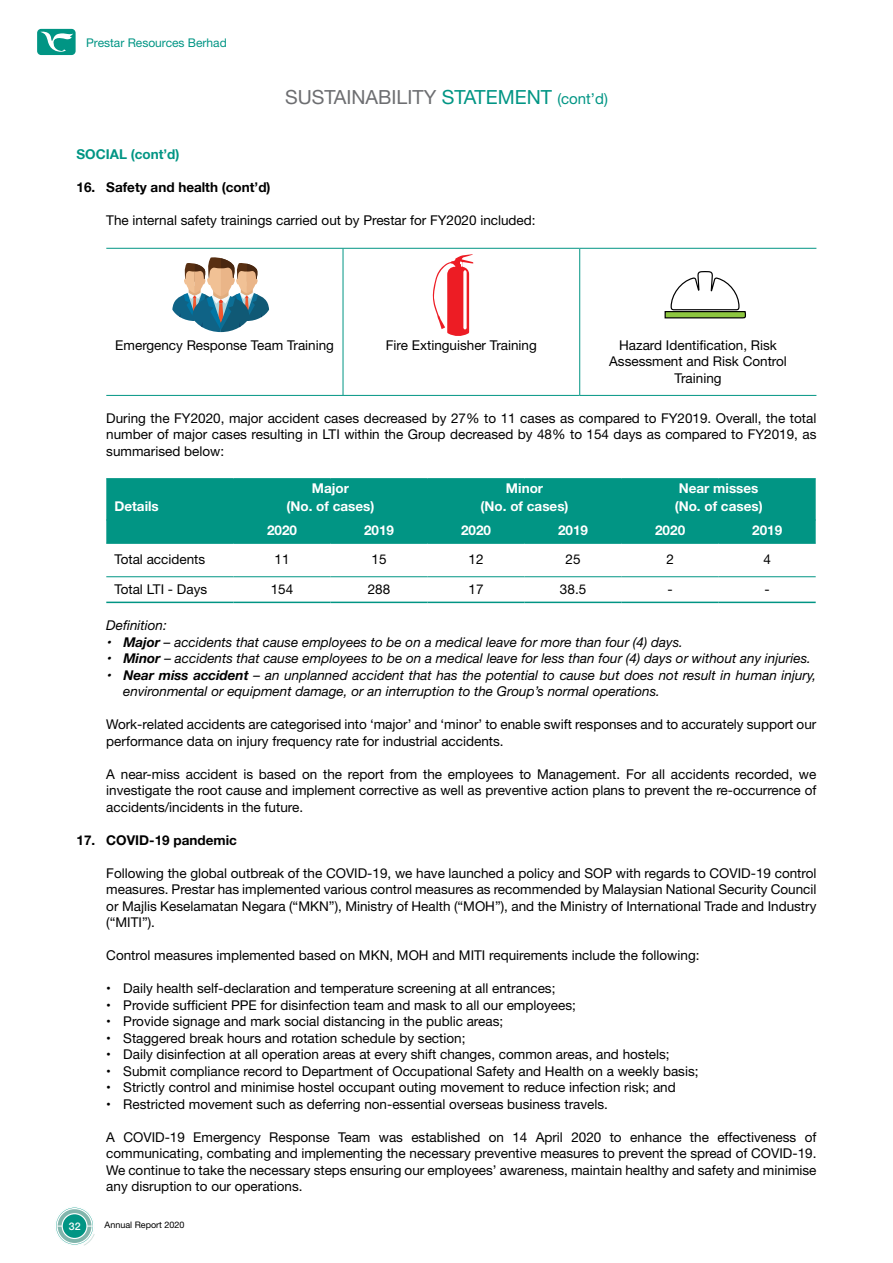
<style>
.page{position:relative;width:893px;height:1263px;background:#fff}
.page>*{position:absolute;margin:0;border:0;box-sizing:border-box;transform-origin:0 0}
.t1{font:19.5px "Helvetica Neue";color:#019584}
.t2{font:19.5px "Helvetica Neue";color:#6d6e71}
.t3{font:13.5px/16.5px "Helvetica Neue";color:#000;text-align:justify}
.t4{font:italic 13.5px/16.5px "Helvetica Neue";color:#000}
.t5{font:700 13.5px/18px "Helvetica Neue";color:#fff;text-align:center}
.t6{font:700 13.5px "Helvetica 75";color:#000}
.t7{font:700 13.5px "Helvetica Neue";color:#000}
.t8{font:700 13.5px "Helvetica Neue";color:#019584}
.t9{font:12px "Helvetica Neue";color:#019584}
.t10{font:500 10.5px "Helvetica Neue";color:#fff}
.t11{font:9px "Helvetica Neue";color:#000}
.s1{color:#6d6e71}
.s2{font-size:15px}
.s3{font-family:"Helvetica 75"}
.s4{font-family:"Helvetica Neue"}
.s5{font-weight:700}
</style>
<div class="page">
<div style="left:37px;top:29px;width:39px;height:26px;background:#019584;border-radius:4px"></div>
<svg style="left:40px;top:31px;width:33px;height:21px"></svg>
<svg style="left:56px;top:1207px;width:39px;height:39px"></svg>
<hr style="left:57px;top:1225px;width:36px;height:1px;background:#fff">
<svg style="left:62px;top:1213px;width:26px;height:26px"></svg>
<div style="left:63px;top:1214px;width:23px;height:24px;background:#019584;border-radius:50%"></div>
<hr style="left:106px;top:248px;width:237px;height:1px;background:#019584">
<hr style="left:343px;top:248px;width:237px;height:1px;background:#019584">
<hr style="left:343px;top:249px;width:1px;height:146px;background:#019584">
<hr style="left:580px;top:248px;width:236px;height:1px;background:#019584">
<hr style="left:579px;top:249px;width:1px;height:146px;background:#019584">
<hr style="left:106px;top:395px;width:237px;height:1px;background:#019584">
<hr style="left:343px;top:395px;width:237px;height:1px;background:#019584">
<hr style="left:580px;top:395px;width:236px;height:1px;background:#019584">
<div style="left:106px;top:479px;width:710px;height:64px;background:#019584"></div>
<hr style="left:106px;top:478px;width:127px;height:1px;background:#019584">
<hr style="left:233px;top:478px;width:97px;height:1px;background:#019584">
<hr style="left:330px;top:478px;width:98px;height:1px;background:#019584">
<hr style="left:428px;top:478px;width:97px;height:1px;background:#019584">
<hr style="left:525px;top:478px;width:97px;height:1px;background:#019584">
<hr style="left:622px;top:478px;width:97px;height:1px;background:#019584">
<hr style="left:719px;top:478px;width:97px;height:1px;background:#019584">
<hr style="left:106px;top:520px;width:127px;height:1px;background:#019584">
<hr style="left:233px;top:520px;width:97px;height:1px;background:#019584">
<hr style="left:330px;top:520px;width:98px;height:1px;background:#019584">
<hr style="left:428px;top:520px;width:97px;height:1px;background:#019584">
<hr style="left:525px;top:520px;width:97px;height:1px;background:#019584">
<hr style="left:622px;top:520px;width:97px;height:1px;background:#019584">
<hr style="left:719px;top:520px;width:97px;height:1px;background:#019584">
<hr style="left:106px;top:543px;width:127px;height:1px;background:#019584">
<hr style="left:233px;top:543px;width:97px;height:1px;background:#019584">
<hr style="left:330px;top:543px;width:98px;height:1px;background:#019584">
<hr style="left:428px;top:543px;width:97px;height:1px;background:#019584">
<hr style="left:525px;top:543px;width:97px;height:1px;background:#019584">
<hr style="left:622px;top:543px;width:97px;height:1px;background:#019584">
<hr style="left:719px;top:543px;width:97px;height:1px;background:#019584">
<hr style="left:106px;top:576px;width:127px;height:1px;background:#019584">
<hr style="left:233px;top:576px;width:97px;height:1px;background:#019584">
<hr style="left:330px;top:576px;width:98px;height:1px;background:#019584">
<hr style="left:428px;top:576px;width:97px;height:1px;background:#019584">
<hr style="left:525px;top:576px;width:97px;height:1px;background:#019584">
<hr style="left:622px;top:576px;width:97px;height:1px;background:#019584">
<hr style="left:719px;top:576px;width:97px;height:1px;background:#019584">
<hr style="left:106px;top:602px;width:127px;height:1px;background:#019584">
<hr style="left:233px;top:602px;width:97px;height:1px;background:#019584">
<hr style="left:330px;top:602px;width:98px;height:1px;background:#019584">
<hr style="left:428px;top:602px;width:97px;height:1px;background:#019584">
<hr style="left:525px;top:602px;width:97px;height:1px;background:#019584">
<hr style="left:622px;top:602px;width:97px;height:1px;background:#019584">
<hr style="left:719px;top:602px;width:97px;height:1px;background:#019584">
<svg style="left:664px;top:271px;width:82px;height:48px"></svg>
<svg style="left:432px;top:254px;width:42px;height:82px"></svg>
<svg style="left:172px;top:257px;width:97px;height:75px"></svg>
<p class="t9" style="left:86px;top:34px;width:142px">Prestar Resources Berhad</p>
<h1 class="t2" style="left:285px;top:83px;width:91px">Su stai nabili</h1>
<h1 class="t1" style="left:412px;top:83px;width:197px"><span class="s1">ty</span> Statem ent <span class="s2">(cont’d)</span></h1>
<p class="t8" style="left:77px;top:146px;width:105px"><span class="s3">Social</span> (cont’d)</p>
<p class="t6" style="left:77px;top:179px;width:196px">16. Safety and health <span class="s4">(cont’d)</span></p>
<p class="t3" style="left:106px;top:213px;width:431px">The internal safety trainings carried out by Prestar for FY2020 included:</p>
<p class="t3" style="left:115px;top:337px;width:220px">Emergency Response Team Training</p>
<p class="t3" style="left:386px;top:337px;width:153px">Fire Extinguisher Training</p>
<p class="t3" style="left:609px;top:337px;width:179px;text-align:center">Hazard Identification, Risk<br>Assessment and Risk Control<br>Training</p>
<p class="t3" style="left:106px;top:410px;width:712px">During the FY2020, major accident cases decreased by 27% to 11 cases as compared to FY2019. Overall, the total number of major cases resulting in LTI within the Group decreased by 48% to 154 days as compared to FY2019, as summarised below:</p>
<p class="t5" style="left:114px;top:497px;width:46px">Details</p>
<p class="t5" style="left:287px;top:479px;width:89px">Major<br>(No. of cases)</p>
<p class="t5" style="left:481px;top:479px;width:89px">Minor<br>(No. of cases)</p>
<p class="t5" style="left:675px;top:479px;width:89px">Near misses (No. of cases)</p>
<p class="t5" style="left:267px;top:521px;width:32px">2020</p>
<p class="t5" style="left:364px;top:521px;width:32px">2019</p>
<p class="t5" style="left:461px;top:521px;width:32px">2020</p>
<p class="t5" style="left:558px;top:521px;width:32px">2019</p>
<p class="t5" style="left:655px;top:521px;width:32px">2020</p>
<p class="t5" style="left:752px;top:521px;width:32px">2019</p>
<p class="t3" style="left:114px;top:552px;width:92px">Total accidents</p>
<p class="t3" style="left:274px;top:552px;width:17px">11</p>
<p class="t3" style="left:372px;top:552px;width:17px">15</p>
<p class="t3" style="left:469px;top:552px;width:17px">12</p>
<p class="t3" style="left:566px;top:552px;width:17px">25</p>
<p class="t3" style="left:666px;top:552px;width:9px">2</p>
<p class="t3" style="left:763px;top:552px;width:9px">4</p>
<p class="t3" style="left:114px;top:582px;width:94px">Total LTI - Days</p>
<p class="t3" style="left:271px;top:582px;width:24px">154</p>
<p class="t3" style="left:368px;top:582px;width:24px">288</p>
<p class="t3" style="left:469px;top:582px;width:17px">17</p>
<p class="t3" style="left:560px;top:582px;width:28px">38.5</p>
<p class="t3" style="left:667px;top:582px;width:7px">-</p>
<p class="t3" style="left:765px;top:582px;width:7px">-</p>
<p class="t4" style="left:106px;top:618px;width:62px">Definition:</p>
<p class="t4" style="left:106px;top:634px;width:578px"><span class="s5">• Major</span> – accidents that cause employees to be on a medical leave for more than four (4) days.</p>
<p class="t4" style="left:106px;top:651px;width:706px"><span class="s5">• Minor</span> – accidents that cause employees to be on a medical leave for less than four (4) days or without any injuries.</p>
<p class="t4" style="left:123px;top:667px;width:694px;text-indent:-17px"><span class="s5">• Near miss accident</span> – an unplanned accident that has the potential to cause but does not result in human injury, environmental or equipment damage, or an interruption to the Group’s normal operations.</p>
<p class="t3" style="left:106px;top:717px;width:712px">Work-related accidents are categorised into ‘major’ and ‘minor’ to enable swift responses and to accurately support our performance data on injury frequency rate for industrial accidents.</p>
<p class="t3" style="left:106px;top:766px;width:712px">A near-miss accident is based on the report from the employees to Management. For all accidents recorded, we investigate the root cause and implement corrective as well as preventive action plans to prevent the re-occurrence of accidents/incidents in the future.</p>
<p class="t7" style="left:77px;top:831px;width:162px">17. COVID-19 pandemic</p>
<p class="t3" style="left:106px;top:865px;width:712px">Following the global outbreak of the COVID-19, we have launched a policy and SOP with regards to COVID-19 control measures. Prestar has implemented various control measures as recommended by Malaysian National Security Council or Majlis Keselamatan Negara (“MKN”), Ministry of Health (“MOH”), and the Ministry of International Trade and Industry (“MITI”).</p>
<p class="t3" style="left:106px;top:948px;width:595px">Control measures implemented based on MKN, MOH and MITI requirements include the following:</p>
<p class="t3" style="left:106px;top:981px;width:451px">• Daily health self-declaration and temperature screening at all entrances;</p>
<p class="t3" style="left:106px;top:997px;width:471px">• Provide sufficient PPE for disinfection team and mask to all our employees;</p>
<p class="t3" style="left:106px;top:1014px;width:398px">• Provide signage and mark social distancing in the public areas;</p>
<p class="t3" style="left:106px;top:1030px;width:361px">• Staggered break hours and rotation schedule by section;</p>
<p class="t3" style="left:106px;top:1047px;width:565px">• Daily disinfection at all operation areas at every shift changes, common areas, and hostels;</p>
<p class="t3" style="left:106px;top:1063px;width:594px">• Submit compliance record to Department of Occupational Safety and Health on a weekly basis;</p>
<p class="t3" style="left:106px;top:1080px;width:571px">• Strictly control and minimise hostel occupant outing movement to reduce infection risk; and</p>
<p class="t3" style="left:106px;top:1096px;width:503px">• Restricted movement such as deferring non-essential overseas business travels.</p>
<p class="t3" style="left:106px;top:1129px;width:712px">A COVID-19 Emergency Response Team was established on 14 April 2020 to enhance the effectiveness of communicating, combating and implementing the necessary preventive measures to prevent the spread of COVID-19.<br>We continue to take the necessary steps ensuring our employees’ awareness, maintain healthy and safety and minimise any disruption to our operations.</p>
<p class="t10" style="left:69px;top:1217px;width:13px">32</p>
<p class="t11" style="left:104px;top:1218px;width:82px">Annual Report 2020</p>
</div>
